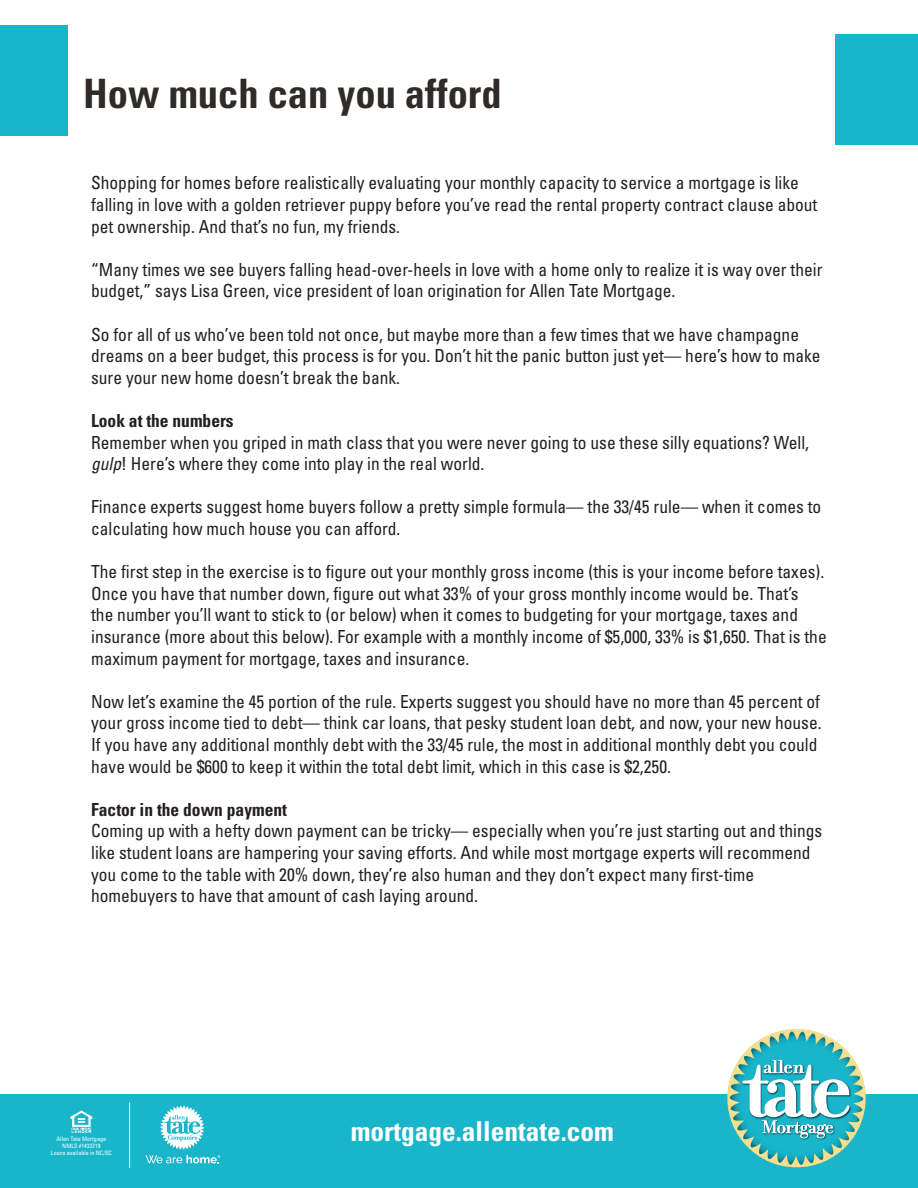
<style>
.page{position:relative;width:918px;height:1188px;background:#fff}
.page>*{position:absolute;margin:0;border:0;box-sizing:border-box;transform-origin:0 0}
.t1{font:700 condensed 40.5px "Univers LT";color:#302a28}
.t2{font:700 condensed 27.3px "Univers LT";color:#fff}
.t3{font:condensed 18px/21.6px "Univers LT";color:#231f20}
.t4{font:700 condensed 18px "Univers LT";color:#231f20}
.t5{font:condensed 6.15px/7.1px "Univers LT";color:#fff;text-align:center}
.s1{font-style:italic}
</style>
<div class="page">
<div style="left:0;top:25px;width:67px;height:111px;background:#19b5cb"></div>
<div style="left:835px;top:34px;width:83px;height:111px;background:#19b5cb"></div>
<div style="left:0;top:1094px;width:918px;height:94px;background:#19b5cb"></div>
<svg style="left:70px;top:1110px;width:22px;height:23px"></svg>
<hr style="left:129px;top:1103px;width:1px;height:65px;background:#fff">
<svg style="left:160px;top:1106px;width:44px;height:43px"></svg>
<svg style="left:146px;top:1155px;width:74px;height:8px"></svg>
<svg style="left:727px;top:1029px;width:139px;height:138px"></svg>
<h1 class="t1" style="left:83px;top:68px;width:420px">How much can you afford</h1>
<p class="t3" style="left:91px;top:172px;width:728px">Shopping for homes before realistically evaluating your monthly capacity to service a mortgage is like falling in love with a golden retriever puppy before you’ve read the rental property contract clause about pet ownership. And that’s no fun, my friends.</p>
<p class="t3" style="left:91px;top:258px;width:733px">“Many times we see buyers falling head-over-heels in love with a home only to realize it is way over their budget,” says Lisa Green, vice president of loan origination for Allen Tate Mortgage.</p>
<p class="t3" style="left:91px;top:323px;width:731px">So for all of us who’ve been told not once, but maybe more than a few times that we have champagne dreams on a beer budget, this process is for you. Don’t hit the panic button just yet— here’s how to make sure your new home doesn’t break the bank.</p>
<p class="t4" style="left:91px;top:410px;width:144px">Look at the numbers</p>
<p class="t3" style="left:91px;top:431px;width:720px">Remember when you griped in math class that you were never going to use these silly equations? Well, <span class="s1">gulp</span>! Here’s where they come into play in the real world.</p>
<p class="t3" style="left:91px;top:496px;width:732px">Finance experts suggest home buyers follow a pretty simple formula— the 33/45 rule— when it comes to calculating how much house you can afford.</p>
<p class="t3" style="left:91px;top:561px;width:737px">The first step in the exercise is to figure out your monthly gross income (this is your income before taxes).<br>Once you have that number down, figure out what 33% of your gross monthly income would be. That’s<br>the number you’ll want to stick to (or below) when it comes to budgeting for your mortgage, taxes and insurance (more about this below). For example with a monthly income of $5,000, 33% is $1,650. That is the maximum payment for mortgage, taxes and insurance.</p>
<p class="t3" style="left:91px;top:690px;width:732px">Now let’s examine the 45 portion of the rule. Experts suggest you should have no more than 45 percent of your gross income tied to debt— think car loans, that pesky student loan debt, and now, your new house.<br>If you have any additional monthly debt with the 33/45 rule, the most in additional monthly debt you could have would be $600 to keep it within the total debt limit, which in this case is $2,250.</p>
<p class="t4" style="left:91px;top:798px;width:197px">Factor in the down payment</p>
<p class="t3" style="left:91px;top:820px;width:733px">Coming up with a hefty down payment can be tricky— especially when you’re just starting out and things like student loans are hampering your saving efforts. And while most mortgage experts will recommend you come to the table with 20% down, they’re also human and they don’t expect many first-time homebuyers to have that amount of cash laying around.</p>
<p class="t5" style="left:51px;top:1135px;width:62px">Allen Tate Mortgage<br>NMLS #1433719<br>Loans available in NC/SC</p>
<h2 class="t2" style="left:351px;top:1114px;width:265px">mortgage.allentate.com</h2>
</div>
